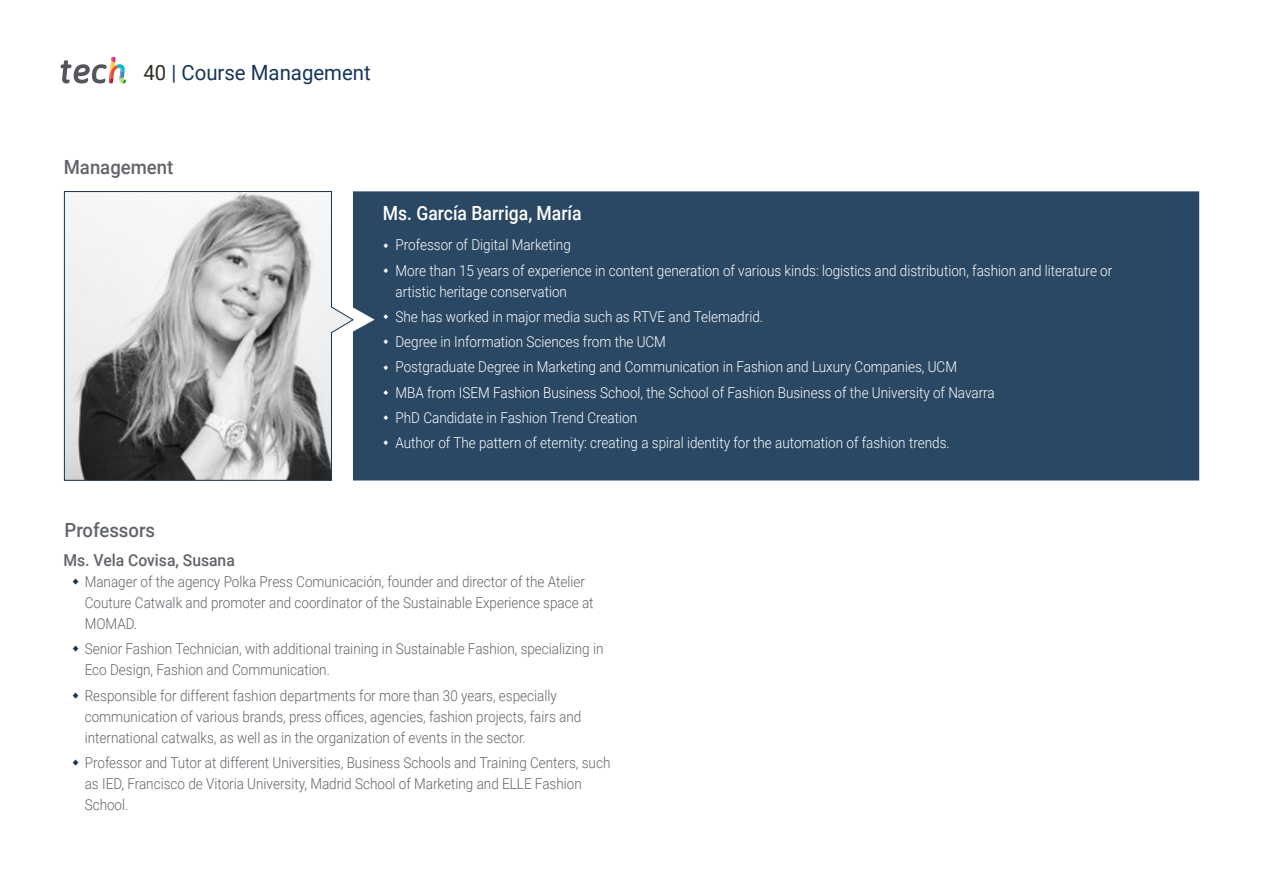
<style>
.page{position:relative;width:1263px;height:893px;background:#fff}
.page>*{position:absolute;margin:0;border:0;box-sizing:border-box;transform-origin:0 0}
.t1{font:21px "Roboto";color:#17355b}
.t2{font:500 19.5px "Roboto";color:#fff;scale:.9 1}
.t3{font:500 19.5px "Roboto";color:#61646a;scale:.95 1}
.t4{font:500 16.5px "Roboto";color:#61646a;scale:.95 1}
.t5{font:300 15px/21px "Roboto";color:#61646a;scale:.9 1}
.t6{font:300 15px/25.2px "Roboto";color:#fff;scale:.9 1}
.s1{color:#312e20}
</style>
<div class="page">
<svg style="left:61px;top:57px;width:65px;height:27px"></svg>
<div style="left:354px;top:191px;width:845px;height:289px;background:#2a4763"></div>
<svg style="left:64px;top:191px;width:290px;height:290px"></svg>
<svg style="left:384px;top:243px;width:4px;height:5px"></svg>
<svg style="left:384px;top:268px;width:4px;height:5px"></svg>
<svg style="left:384px;top:314px;width:4px;height:5px"></svg>
<svg style="left:384px;top:339px;width:4px;height:5px"></svg>
<svg style="left:384px;top:365px;width:4px;height:5px"></svg>
<svg style="left:384px;top:390px;width:4px;height:5px"></svg>
<svg style="left:384px;top:415px;width:4px;height:5px"></svg>
<svg style="left:384px;top:440px;width:4px;height:5px"></svg>
<h1 class="t1" style="left:144px;top:57px;width:229px"><span class="s1">40</span> | Course Management</h1>
<h2 class="t3" style="left:64px;top:153px;width:117px">Management</h2>
<h2 class="t2" style="left:383px;top:199px;width:223px">Ms. García Barriga, María</h2>
<p class="t6" style="left:395px;top:232px;width:798px">Professor of Digital Marketing<br>More than 15 years of experience in content generation of various kinds: logistics and distribution, fashion and literature or</p>
<p class="t6" style="left:395px;top:278px;width:667px">artistic heritage conservation<br>She has worked in major media such as RTVE and Telemadrid.<br>Degree in Information Sciences from the UCM<br>Postgraduate Degree in Marketing and Communication in Fashion and Luxury Companies, UCM<br>MBA from ISEM Fashion Business School, the School of Fashion Business of the University of Navarra PhD Candidate in Fashion Trend Creation<br>Author of The pattern of eternity: creating a spiral identity for the automation of fashion trends.</p>
<h2 class="t3" style="left:65px;top:516px;width:97px">Professors</h2>
<p class="t4" style="left:63px;top:549px;width:182px">Ms. Vela Covisa, Susana</p>
<p class="t5" style="left:85px;top:571px;width:567px">Manager of the agency Polka Press Comunicación, founder and director of the Atelier<br>Couture Catwalk and promoter and coordinator of the Sustainable Experience space at<br>MOMAD.</p>
<p class="t5" style="left:85px;top:638px;width:578px">Senior Fashion Technician, with additional training in Sustainable Fashion, specializing in<br>Eco Design, Fashion and Communication.</p>
<p class="t5" style="left:85px;top:684px;width:553px">Responsible for different fashion departments for more than 30 years, especially communication of various brands, press offices, agencies, fashion projects, fairs and international catwalks, as well as in the organization of events in the sector.</p>
<p class="t5" style="left:85px;top:751px;width:586px">Professor and Tutor at different Universities, Business Schools and Training Centers, such as IED, Francisco de Vitoria University, Madrid School of Marketing and ELLE Fashion<br>School.</p>
</div>
